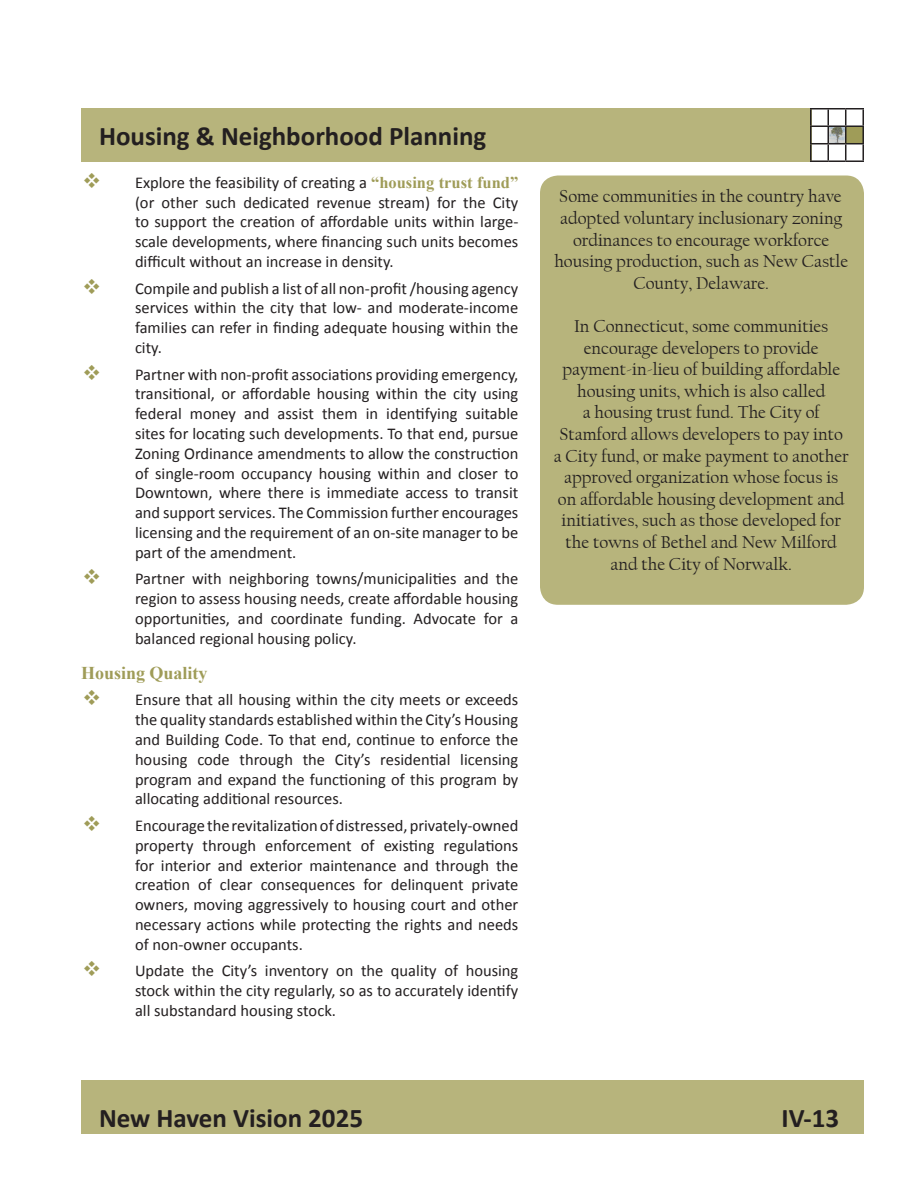
<style>
.page{position:relative;width:918px;height:1188px;background:#fff}
.page>*{position:absolute;margin:0;border:0;box-sizing:border-box;transform-origin:0 0}
.t1{font:700 27px "Calibri";color:#231f20}
.Column_Recomendation{font:18px/21.6px "Californian FB";color:#231f20;text-align:center}
.Subheading_4{font:700 18px "Times New Roman";color:#9f9c58}
.t2{font:16.5px/19.8px "Calibri";color:#231f20;text-align:justify}
.s1{font-family:"Times New Roman";font-weight:700;color:#9f9c58}
</style>
<div class="page">
<div style="left:81px;top:108px;width:731px;height:54px;background:#b7b47c"></div>
<svg style="left:810px;top:108px;width:54px;height:54px"></svg>
<div style="left:81px;top:1080px;width:783px;height:54px;background:#b7b47c"></div>
<img style="left:829px;top:127px;width:16px;height:16px">
<div style="left:540px;top:176px;width:324px;height:429px;background:#b7b47c;border-radius:18px"></div>
<h1 class="t1" style="left:99px;top:117px;width:389px">Housing &amp; Neighborhood Planning</h1>
<p class="t2" style="left:135px;top:172px;width:385px">Explore the feasibility of creating a <span class="s1">“housing trust fund” </span>(or other such dedicated revenue stream) for the City to support the creation of affordable units within large&shy;scale developments, where financing such units becomes difficult without an increase in density.</p>
<p class="t2" style="left:135px;top:278px;width:385px">Compile and publish a list of all non-profit /housing agency services within the city that low- and moderate-income families can refer in finding adequate housing within the city.</p>
<p class="t2" style="left:135px;top:364px;width:385px">Partner with non-profit associations providing emergency, transitional, or affordable housing within the city using federal money and assist them in identifying suitable sites for locating such developments. To that end, pursue Zoning Ordinance amendments to allow the construction of single-room occupancy housing within and closer to Downtown, where there is immediate access to transit and support services. The Commission further encourages licensing and the requirement of an on-site manager to be part of the amendment.</p>
<p class="t2" style="left:135px;top:568px;width:385px">Partner with neighboring towns/municipalities and the region to assess housing needs, create affordable housing opportunities, and coordinate funding. Advocate for a balanced regional housing policy.</p>
<p class="Subheading_4" style="left:81px;top:660px;width:128px">Housing Quality</p>
<p class="t2" style="left:135px;top:690px;width:385px">Ensure that all housing within the city meets or exceeds the quality standards established within the City’s Housing and Building Code. To that end, continue to enforce the housing code through the City’s residential licensing program and expand the functioning of this program by allocating additional resources.</p>
<p class="t2" style="left:135px;top:815px;width:385px">Encourage the revitalizationofdistressed,privately-owned property through enforcement of existing regulations for interior and exterior maintenance and through the creation of clear consequences for delinquent private owners, moving aggressively to housing court and other necessary actions while protecting the rights and needs of non-owner occupants.</p>
<p class="t2" style="left:135px;top:960px;width:385px">Update the City’s inventory on the quality of housing stock within the city regularly, so as to accurately identify all substandard housing stock.</p>
<p class="Column_Recomendation" style="left:554px;top:186px;width:295px">Some communities in the country have adopted voluntary inclusionary zoning ordinances to encourage workforce housing production, such as New Castle County, Delaware.</p>
<p class="Column_Recomendation" style="left:554px;top:316px;width:296px">In Connecticut, some communities encourage developers to provide payment-in-lieu of building affordable housing units, which is also called<br>a housing trust fund. The City of Stamford allows developers to pay into a City fund, or make payment to another approved organization whose focus is on affordable housing development and initiatives, such as those developed for the towns of Bethel and New Milford and the City of Norwalk.</p>
<h1 class="t1" style="left:99px;top:1099px;width:266px">New Haven Vision 2025</h1>
<h1 class="t1" style="left:782px;top:1099px;width:59px">IV-13</h1>
</div>
